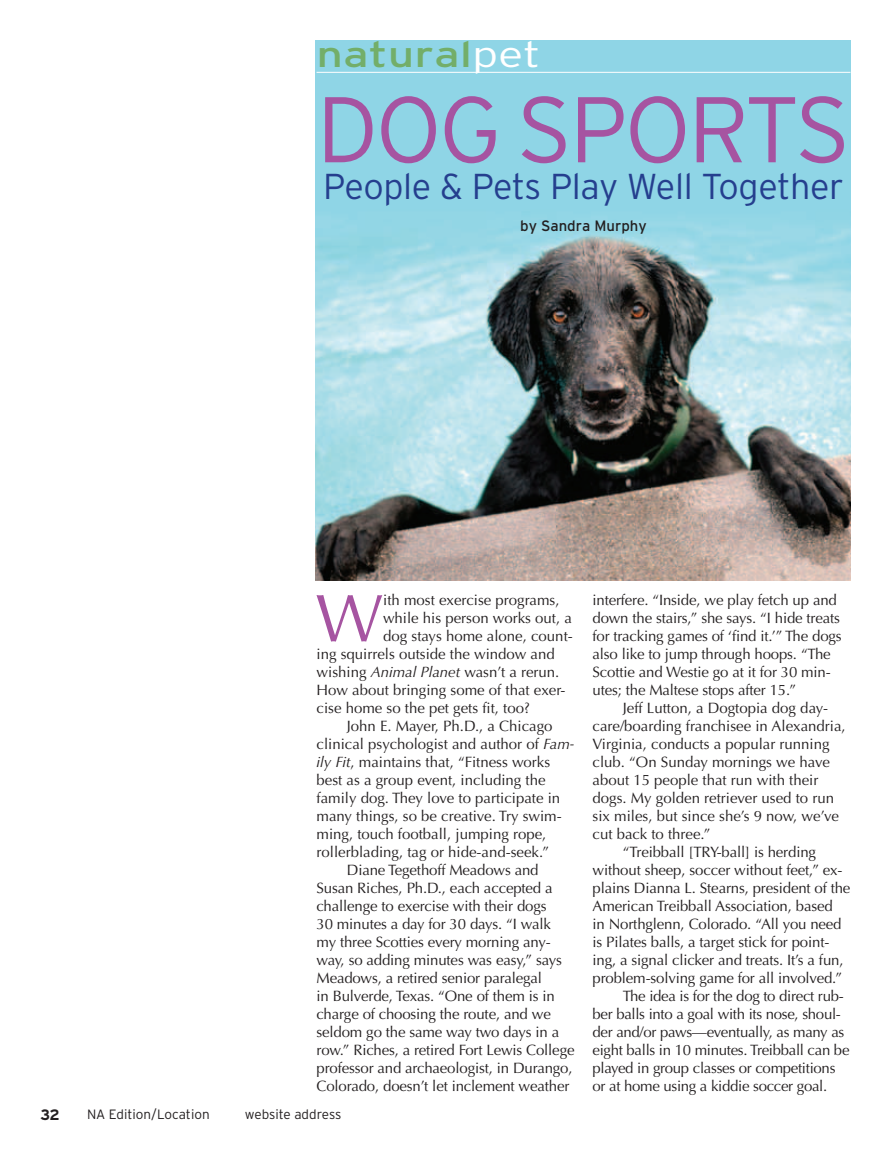
<style>
.page{position:relative;width:891px;height:1161px;background:#fff}
.page>*{position:absolute;margin:0;border:0;box-sizing:border-box;transform-origin:0 0}
.t1{font:300 93px "Interstate";letter-spacing:-.03em;color:#a654a1}
.t2{font:67.5px "Optima";color:#a654a1}
.t3{font:300 36px "Interstate";letter-spacing:-.01em;color:#253f8e}
.t4{font:36px "Interstate";color:#73ae69;scale:1.3 1}
.t5{font:15px/18px "Optima";letter-spacing:-.01em;color:#231f20}
.t6{font:15px "Interstate";color:#231f20}
.t7{font:700 15px "Interstate";color:#231f20}
.t8{font:300 13.5px "Interstate";color:#231f20}
.s1{font-weight:300;color:#fff}
.s2{font-style:italic}
</style>
<div class="page">
<img style="left:316px;top:40px;width:534px;height:540px">
<hr style="left:317px;top:72px;width:533px;height:1px;background:#fff">
<h3 class="t4" style="left:317px;top:34px;width:174px">natural<span class="s1">pet</span></h3>
<h1 class="t1" style="left:317px;top:77px;width:535px">DOG SPORTS</h1>
<h3 class="t3" style="left:323px;top:166px;width:522px">People &amp; Pets Play Well Together</h3>
<p class="t6" style="left:520px;top:217px;width:128px">by Sandra Murphy</p>
<h2 class="t2" style="left:316px;top:579px;width:69px">W</h2>
<p class="t5" style="left:383px;top:591px;width:178px">ith most exercise programs,</p>
<p class="t5" style="left:383px;top:609px;width:190px">while his person works out, a</p>
<p class="t5" style="left:383px;top:627px;width:191px">dog stays home alone, count-</p>
<p class="t5" style="left:317px;top:645px;width:240px">ing squirrels outside the window and</p>
<p class="t5" style="left:317px;top:663px;width:244px">wishing <span class="s2">Animal Planet</span> wasn’t a rerun.</p>
<p class="t5" style="left:317px;top:681px;width:251px">How about bringing some of that exer-</p>
<p class="t5" style="left:317px;top:699px;width:215px">cise home so the pet gets fit, too?</p>
<p class="t5" style="left:347px;top:717px;width:207px">John E. Mayer, Ph.D., a Chicago</p>
<p class="t5" style="left:317px;top:735px;width:259px">clinical psychologist and author of <span class="s2">Fam-</span></p>
<p class="t5" style="left:317px;top:753px;width:235px"><span class="s2">ily Fit</span>, maintains that, “Fitness works</p>
<p class="t5" style="left:317px;top:771px;width:231px">best as a group event, including the</p>
<p class="t5" style="left:317px;top:789px;width:245px">family dog. They love to participate in</p>
<p class="t5" style="left:317px;top:807px;width:247px">many things, so be creative. Try swim-</p>
<p class="t5" style="left:317px;top:825px;width:231px">ming, touch football, jumping rope,</p>
<p class="t5" style="left:317px;top:843px;width:234px">rollerblading, tag or hide-and-seek.”</p>
<p class="t5" style="left:347px;top:861px;width:193px">Diane Tegethoff Meadows and</p>
<p class="t5" style="left:317px;top:879px;width:238px">Susan Riches, Ph.D., each accepted a</p>
<p class="t5" style="left:317px;top:897px;width:232px">challenge to exercise with their dogs</p>
<p class="t5" style="left:317px;top:915px;width:236px">30 minutes a day for 30 days. “I walk</p>
<p class="t5" style="left:317px;top:933px;width:236px">my three Scotties every morning any-</p>
<p class="t5" style="left:317px;top:951px;width:247px">way, so adding minutes was easy,” says</p>
<p class="t5" style="left:317px;top:969px;width:227px">Meadows, a retired senior paralegal</p>
<p class="t5" style="left:317px;top:987px;width:240px">in Bulverde, Texas. “One of them is in</p>
<p class="t5" style="left:317px;top:1005px;width:236px">charge of choosing the route, and we</p>
<p class="t5" style="left:317px;top:1023px;width:244px">seldom go the same way two days in a</p>
<p class="t5" style="left:317px;top:1041px;width:259px">row.” Riches, a retired Fort Lewis College</p>
<p class="t5" style="left:317px;top:1059px;width:258px">professor and archaeologist, in Durango,</p>
<p class="t5" style="left:317px;top:1077px;width:254px">Colorado, doesn’t let inclement weather</p>
<p class="t7" style="left:40px;top:1106px;width:21px">32</p>
<p class="t8" style="left:87px;top:1106px;width:124px">NA Edition/Location</p>
<p class="t8" style="left:245px;top:1106px;width:98px">website address</p>
<p class="t5" style="left:593px;top:591px;width:251px">interfere. “Inside, we play fetch up and down the stairs,” she says. “I hide treats for tracking games of ‘find it.’” The dogs also like to jump through hoops. “The Scottie and Westie go at it for 30 min&shy;utes; the Maltese stops after 15.”</p>
<p class="t5" style="left:623px;top:699px;width:207px">Jeff Lutton, a Dogtopia dog day-</p>
<p class="t5" style="left:593px;top:717px;width:255px">care/boarding franchisee in Alexandria,</p>
<p class="t5" style="left:593px;top:735px;width:239px">Virginia, conducts a popular running</p>
<p class="t5" style="left:593px;top:753px;width:239px">club. “On Sunday mornings we have</p>
<p class="t5" style="left:593px;top:771px;width:227px">about 15 people that run with their</p>
<p class="t5" style="left:593px;top:789px;width:243px">dogs. My golden retriever used to run</p>
<p class="t5" style="left:593px;top:807px;width:248px">six miles, but since she’s 9 now, we’ve</p>
<p class="t5" style="left:593px;top:825px;width:120px">cut back to three.”</p>
<p class="t5" style="left:623px;top:843px;width:195px">“Treibball [TRY-ball] is herding</p>
<p class="t5" style="left:593px;top:861px;width:252px">without sheep, soccer without feet,” ex-</p>
<p class="t5" style="left:593px;top:879px;width:259px">plains Dianna L. Stearns, president of the</p>
<p class="t5" style="left:593px;top:897px;width:242px">American Treibball Association, based</p>
<p class="t5" style="left:593px;top:915px;width:251px">in Northglenn, Colorado. “All you need</p>
<p class="t5" style="left:593px;top:933px;width:238px">is Pilates balls, a target stick for point-</p>
<p class="t5" style="left:593px;top:951px;width:253px">ing, a signal clicker and treats. It’s a fun,</p>
<p class="t5" style="left:593px;top:969px;width:251px">problem-solving game for all involved.”</p>
<p class="t5" style="left:623px;top:987px;width:222px">The idea is for the dog to direct rub-</p>
<p class="t5" style="left:593px;top:1005px;width:250px">ber balls into a goal with its nose, shoul-</p>
<p class="t5" style="left:593px;top:1023px;width:253px">der and/or paws—eventually, as many as</p>
<p class="t5" style="left:593px;top:1041px;width:258px">eight balls in 10 minutes. Treibball can be</p>
<p class="t5" style="left:593px;top:1059px;width:244px">played in group classes or competitions</p>
<p class="t5" style="left:593px;top:1077px;width:236px">or at home using a kiddie soccer goal.</p>
</div>
